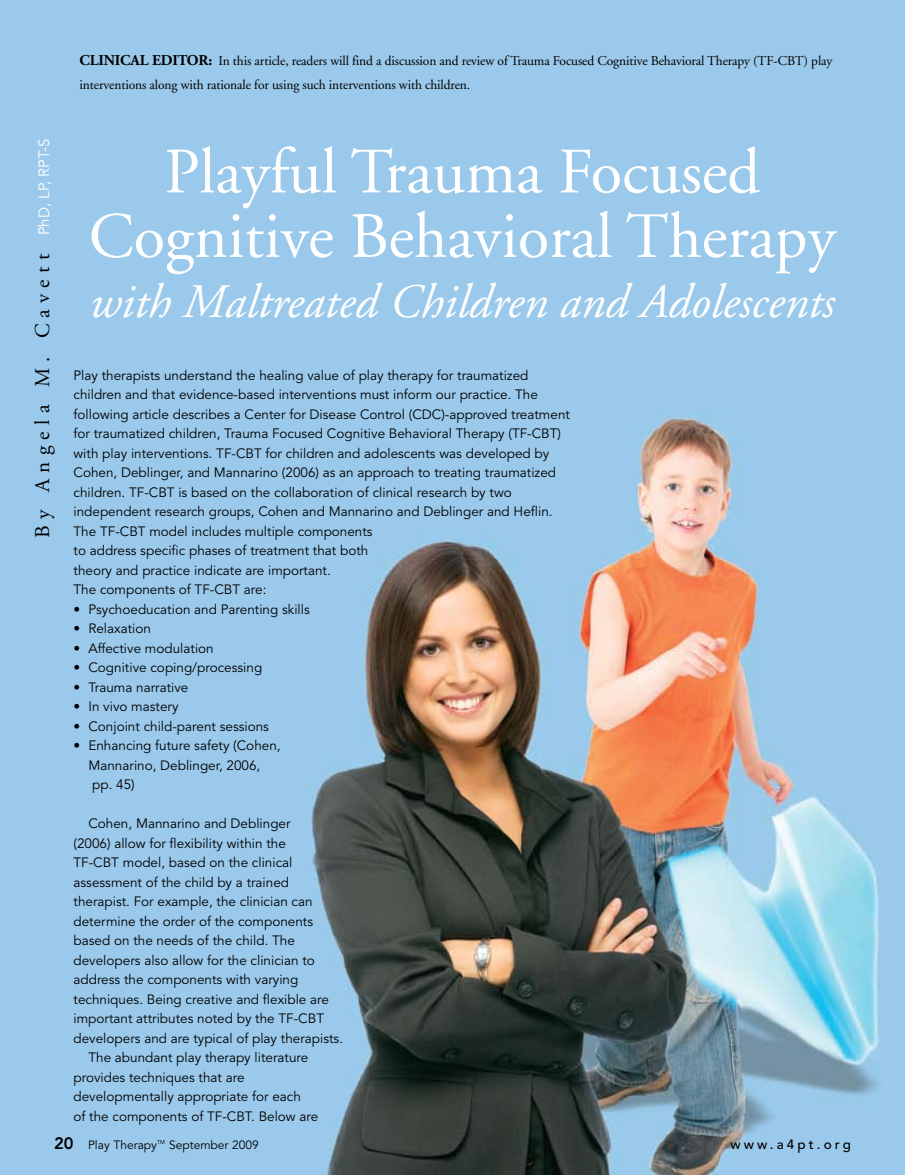
<style>
.page{position:relative;width:905px;height:1175px;background:#fff}
.page>*{position:absolute;margin:0;border:0;box-sizing:border-box;transform-origin:0 0}
.t1{font:64.5px/64.5px "Adobe Garamond";color:#fff;text-align:center}
.t2{font:italic 48px "Adobe Garamond";color:#fff}
.t3{font:21px "Adobe Garamond";letter-spacing:.3em;color:#000}
.t4{font:800 16.5px "Avenir";color:#000}
.t5{font:13.5px/19.5px "Avenir";color:#000}
.t6{font:13.5px/24px "Adobe Garamond";letter-spacing:-.01em;color:#000}
.t7{font:500 13.5px "Avenir";letter-spacing:.23em;color:#000}
.t8{font:12px "Avenir";color:#000}
.s1{font-family:"Avenir";font-size:15px;color:#fff}
.s2{font-weight:700;font-size:15px}
</style>
<div class="page">
<img style="left:0;top:0;width:904px;height:1174px">
<h3 class="t3" style="left:31px;top:537px;width:400px;rotate:-90deg">By Angela M. Cavett <span class="s1">PhD, LP, RPT-S</span></h3>
<p class="t6" style="left:80px;top:49px;width:754px"><span class="s2">CLINICAL EDITOR:</span> In this article, readers will find a discussion and review of Trauma Focused Cognitive Behavioral Therapy (TF-CBT) play interventions along with rationale for using such interventions with children.</p>
<h1 class="t1" style="left:89px;top:141px;width:748px">Playful Trauma Focused<br>Cognitive Behavioral Therapy</h1>
<h2 class="t2" style="left:90px;top:276px;width:746px">with Maltreated Children and Adolescents</h2>
<p class="t5" style="left:74px;top:365px;width:498px">Play therapists understand the healing value of play therapy for traumatized children and that evidence-based interventions must inform our practice. The following article describes a Center for Disease Control (CDC)-approved treatment for traumatized children, Trauma Focused Cognitive Behavioral Therapy (TF-CBT) with play interventions. TF-CBT for children and adolescents was developed by Cohen, Deblinger, and Mannarino (2006) as an approach to treating traumatized children. TF-CBT is based on the collaboration of clinical research by two independent research groups, Cohen and Mannarino and Deblinger and Heflin.<br>The TF-CBT model includes multiple components<br>to address specific phases of treatment that both<br>theory and practice indicate are important.<br>The components of TF-CBT are:</p>
<p class="t5" style="left:74px;top:599px;width:238px">• Psychoeducation and Parenting skills</p>
<p class="t5" style="left:74px;top:619px;width:79px">• Relaxation</p>
<p class="t5" style="left:74px;top:638px;width:142px">• Affective modulation</p>
<p class="t5" style="left:74px;top:658px;width:190px">• Cognitive coping/processing</p>
<p class="t5" style="left:74px;top:677px;width:116px">• Trauma narrative</p>
<p class="t5" style="left:74px;top:697px;width:106px">• In vivo mastery</p>
<p class="t5" style="left:74px;top:716px;width:197px">• Conjoint child-parent sessions</p>
<p class="t5" style="left:88px;top:736px;width:194px;text-indent:-15px">• Enhancing future safety (Cohen,<br>Mannarino, Deblinger, 2006, pp. 45)</p>
<p class="t5" style="left:88px;top:814px;width:204px">Cohen, Mannarino and Deblinger</p>
<p class="t5" style="left:74px;top:833px;width:214px">(2006) allow for flexibility within the</p>
<p class="t5" style="left:74px;top:853px;width:220px">TF-CBT model, based on the clinical</p>
<p class="t5" style="left:74px;top:872px;width:217px">assessment of the child by a trained</p>
<p class="t5" style="left:74px;top:892px;width:240px">therapist. For example, the clinician can</p>
<p class="t5" style="left:74px;top:911px;width:241px">determine the order of the components</p>
<p class="t5" style="left:74px;top:931px;width:223px">based on the needs of the child. The</p>
<p class="t5" style="left:74px;top:950px;width:243px">developers also allow for the clinician to</p>
<p class="t5" style="left:74px;top:970px;width:226px">address the components with varying</p>
<p class="t5" style="left:74px;top:989px;width:257px">techniques. Being creative and flexible are</p>
<p class="t5" style="left:74px;top:1009px;width:252px">important attributes noted by the TF-CBT</p>
<p class="t5" style="left:74px;top:1028px;width:271px">developers and are typical of play therapists.</p>
<p class="t5" style="left:88px;top:1048px;width:221px">The abundant play therapy literature</p>
<p class="t5" style="left:74px;top:1067px;width:172px">provides techniques that are</p>
<p class="t5" style="left:74px;top:1087px;width:229px">developmentally appropriate for each</p>
<p class="t5" style="left:74px;top:1106px;width:246px">of the components of TF-CBT. Below are</p>
<p class="t4" style="left:54px;top:1133px;width:21px">20</p>
<p class="t8" style="left:88px;top:1137px;width:172px">Play Therapy<sup>TM</sup> September 2009</p>
<p class="t7" style="left:730px;top:1136px;width:122px">www.a4pt.org</p>
</div>
